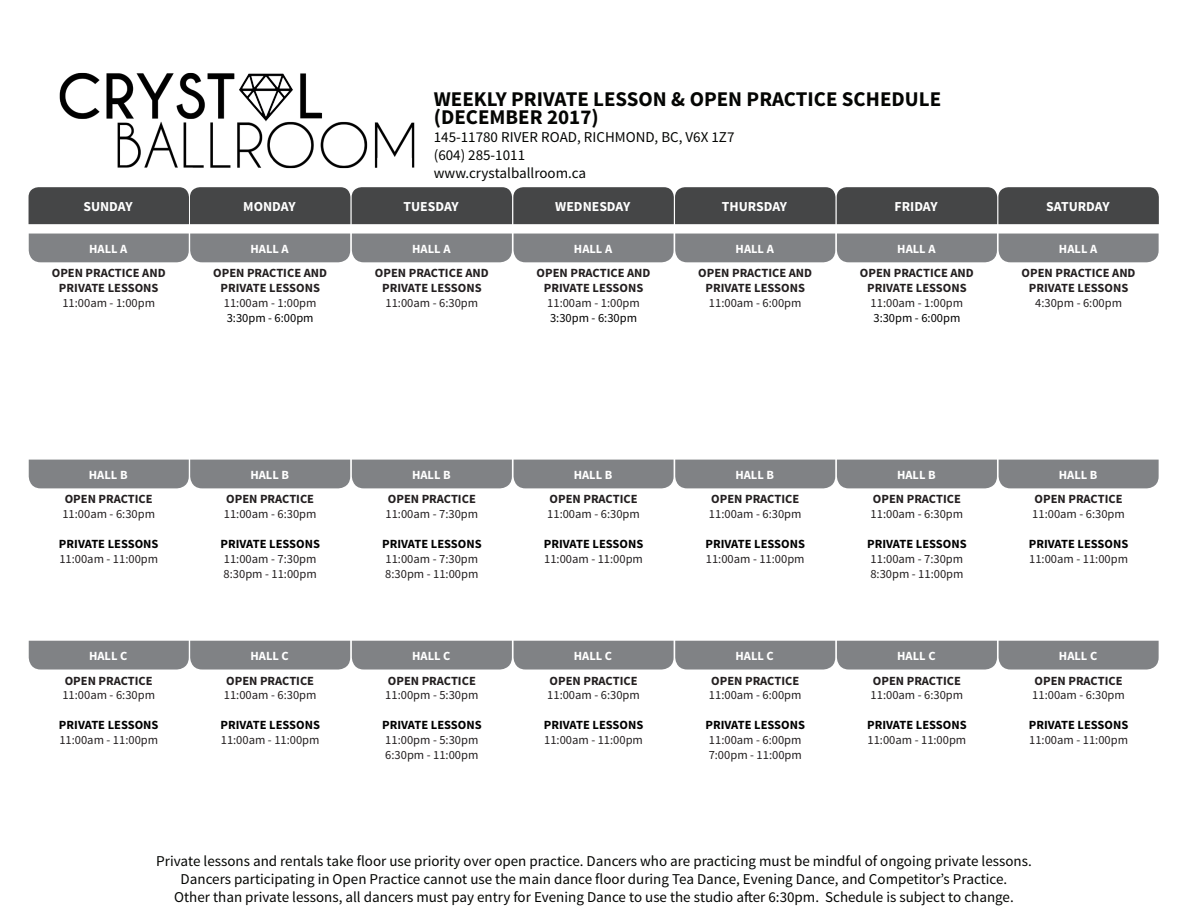
<style>
.page{position:relative;width:1188px;height:918px;background:#fff}
.page>*{position:absolute;margin:0;border:0;box-sizing:border-box;transform-origin:0 0}
.t1{font:700 21px "Source Sans Pro";color:#040503}
.t2{font:15px "Source Sans Pro";color:#040503}
.t3{font:700 13.8px "Source Sans Pro";color:#fff}
.t4{font:12.45px "Source Sans Pro";color:#231f20}
.t5{font:700 12.45px/15px "Source Sans Pro";color:#231f20;text-align:center}
.t6{font:700 12.45px "Source Sans Pro";color:#000}
.t7{font:700 12.45px "Source Sans Pro";color:#fff}
.t8{font:12.45px "Source Sans Pro";color:#000}
</style>
<div class="page">
<svg style="left:29px;top:233px;width:160px;height:408px"></svg>
<svg style="left:837px;top:233px;width:160px;height:408px"></svg>
<svg style="left:998px;top:233px;width:161px;height:408px"></svg>
<div style="left:29px;top:187px;width:1130px;height:37px;background:#454647"></div>
<div style="left:29px;top:234px;width:1130px;height:28px;background:#808285"></div>
<div style="left:29px;top:460px;width:1130px;height:28px;background:#808285"></div>
<div style="left:29px;top:641px;width:1130px;height:29px;background:#808285"></div>
<img style="left:59px;top:72px;width:356px;height:97px">
<p class="t3" style="left:83px;top:197px;width:51px">SUNDAY</p>
<p class="t7" style="left:89px;top:240px;width:40px">HALL A</p>
<p class="t5" style="left:52px;top:266px;width:115px">OPEN PRACTICE AND<br>PRIVATE LESSONS</p>
<p class="t4" style="left:62px;top:295px;width:94px">11:00am - 1:00pm</p>
<p class="t3" style="left:243px;top:197px;width:54px">MONDAY</p>
<p class="t7" style="left:251px;top:240px;width:40px">HALL A</p>
<p class="t5" style="left:213px;top:266px;width:115px">OPEN PRACTICE AND<br>PRIVATE LESSONS</p>
<p class="t4" style="left:224px;top:295px;width:94px">11:00am - 1:00pm</p>
<p class="t8" style="left:227px;top:310px;width:88px">3:30pm - 6:00pm</p>
<p class="t1" style="left:434px;top:85px;width:509px">WEEKLY PRIVATE LESSON &amp; OPEN PRACTICE SCHEDULE</p>
<p class="t1" style="left:434px;top:103px;width:166px">(DECEMBER 2017)</p>
<p class="t2" style="left:434px;top:127px;width:302px">145-11780 RIVER ROAD, RICHMOND, BC, V6X 1Z7</p>
<p class="t2" style="left:434px;top:145px;width:93px">(604) 285-1011</p>
<p class="t2" style="left:434px;top:163px;width:154px">www.crystalballroom.ca</p>
<p class="t3" style="left:403px;top:197px;width:57px">TUESDAY</p>
<p class="t7" style="left:412px;top:240px;width:40px">HALL A</p>
<p class="t5" style="left:375px;top:266px;width:115px">OPEN PRACTICE AND<br>PRIVATE LESSONS</p>
<p class="t4" style="left:386px;top:295px;width:94px">11:00am - 6:30pm</p>
<p class="t3" style="left:555px;top:197px;width:77px">WEDNESDAY</p>
<p class="t7" style="left:574px;top:240px;width:40px">HALL A</p>
<p class="t5" style="left:537px;top:266px;width:115px">OPEN PRACTICE AND<br>PRIVATE LESSONS</p>
<p class="t4" style="left:547px;top:295px;width:94px">11:00am - 1:00pm</p>
<p class="t8" style="left:550px;top:310px;width:88px">3:30pm - 6:30pm</p>
<p class="t3" style="left:722px;top:197px;width:67px">THURSDAY</p>
<p class="t7" style="left:736px;top:240px;width:40px">HALL A</p>
<p class="t5" style="left:698px;top:266px;width:115px">OPEN PRACTICE AND<br>PRIVATE LESSONS</p>
<p class="t4" style="left:709px;top:295px;width:94px">11:00am - 6:00pm</p>
<p class="t3" style="left:895px;top:197px;width:45px">FRIDAY</p>
<p class="t7" style="left:897px;top:240px;width:40px">HALL A</p>
<p class="t5" style="left:860px;top:266px;width:115px">OPEN PRACTICE AND<br>PRIVATE LESSONS</p>
<p class="t4" style="left:871px;top:295px;width:94px">11:00am - 1:00pm</p>
<p class="t8" style="left:873px;top:310px;width:88px">3:30pm - 6:00pm</p>
<p class="t3" style="left:1046px;top:197px;width:65px">SATURDAY</p>
<p class="t7" style="left:1059px;top:240px;width:40px">HALL A</p>
<p class="t5" style="left:1022px;top:266px;width:115px">OPEN PRACTICE AND<br>PRIVATE LESSONS</p>
<p class="t4" style="left:1035px;top:295px;width:88px">4:30pm - 6:00pm</p>
<p class="t7" style="left:89px;top:467px;width:40px">HALL B</p>
<p class="t5" style="left:65px;top:492px;width:89px">OPEN PRACTICE</p>
<p class="t4" style="left:62px;top:507px;width:94px">11:00am - 6:30pm</p>
<p class="t6" style="left:59px;top:536px;width:101px">PRIVATE LESSONS</p>
<p class="t4" style="left:59px;top:551px;width:100px">11:00am - 11:00pm</p>
<p class="t7" style="left:89px;top:648px;width:40px">HALL C</p>
<p class="t5" style="left:65px;top:673px;width:89px">OPEN PRACTICE</p>
<p class="t4" style="left:62px;top:688px;width:94px">11:00am - 6:30pm</p>
<p class="t6" style="left:59px;top:717px;width:101px">PRIVATE LESSONS</p>
<p class="t4" style="left:59px;top:733px;width:100px">11:00am - 11:00pm</p>
<p class="t7" style="left:250px;top:467px;width:40px">HALL B</p>
<p class="t5" style="left:226px;top:492px;width:89px">OPEN PRACTICE</p>
<p class="t4" style="left:224px;top:507px;width:94px">11:00am - 6:30pm</p>
<p class="t6" style="left:220px;top:536px;width:101px">PRIVATE LESSONS</p>
<p class="t4" style="left:224px;top:551px;width:94px">11:00am - 7:30pm</p>
<p class="t4" style="left:224px;top:566px;width:95px">8:30pm - 11:00pm</p>
<p class="t7" style="left:251px;top:648px;width:40px">HALL C</p>
<p class="t5" style="left:226px;top:673px;width:89px">OPEN PRACTICE</p>
<p class="t4" style="left:224px;top:688px;width:94px">11:00am - 6:30pm</p>
<p class="t6" style="left:220px;top:717px;width:101px">PRIVATE LESSONS</p>
<p class="t4" style="left:221px;top:733px;width:100px">11:00am - 11:00pm</p>
<p class="t7" style="left:412px;top:467px;width:40px">HALL B</p>
<p class="t5" style="left:388px;top:492px;width:89px">OPEN PRACTICE</p>
<p class="t4" style="left:386px;top:507px;width:94px">11:00am - 7:30pm</p>
<p class="t6" style="left:382px;top:536px;width:101px">PRIVATE LESSONS</p>
<p class="t4" style="left:386px;top:551px;width:94px">11:00am - 7:30pm</p>
<p class="t4" style="left:385px;top:566px;width:95px">8:30pm - 11:00pm</p>
<p class="t7" style="left:412px;top:648px;width:40px">HALL C</p>
<p class="t5" style="left:388px;top:673px;width:89px">OPEN PRACTICE</p>
<p class="t4" style="left:385px;top:688px;width:95px">11:00pm - 5:30pm</p>
<p class="t6" style="left:382px;top:717px;width:101px">PRIVATE LESSONS</p>
<p class="t4" style="left:385px;top:733px;width:95px">11:00pm - 5:30pm</p>
<p class="t4" style="left:385px;top:748px;width:95px">6:30pm - 11:00pm</p>
<p class="t7" style="left:574px;top:467px;width:40px">HALL B</p>
<p class="t5" style="left:550px;top:492px;width:89px">OPEN PRACTICE</p>
<p class="t4" style="left:547px;top:507px;width:94px">11:00am - 6:30pm</p>
<p class="t6" style="left:544px;top:536px;width:101px">PRIVATE LESSONS</p>
<p class="t4" style="left:544px;top:551px;width:100px">11:00am - 11:00pm</p>
<p class="t7" style="left:574px;top:648px;width:40px">HALL C</p>
<p class="t5" style="left:550px;top:673px;width:89px">OPEN PRACTICE</p>
<p class="t4" style="left:547px;top:688px;width:94px">11:00am - 6:30pm</p>
<p class="t6" style="left:544px;top:717px;width:101px">PRIVATE LESSONS</p>
<p class="t4" style="left:544px;top:733px;width:100px">11:00am - 11:00pm</p>
<p class="t7" style="left:735px;top:467px;width:40px">HALL B</p>
<p class="t5" style="left:711px;top:492px;width:89px">OPEN PRACTICE</p>
<p class="t4" style="left:709px;top:507px;width:94px">11:00am - 6:30pm</p>
<p class="t6" style="left:705px;top:536px;width:101px">PRIVATE LESSONS</p>
<p class="t4" style="left:706px;top:551px;width:100px">11:00am - 11:00pm</p>
<p class="t7" style="left:736px;top:648px;width:40px">HALL C</p>
<p class="t5" style="left:711px;top:673px;width:89px">OPEN PRACTICE</p>
<p class="t4" style="left:709px;top:688px;width:94px">11:00am - 6:00pm</p>
<p class="t6" style="left:705px;top:717px;width:101px">PRIVATE LESSONS</p>
<p class="t4" style="left:709px;top:733px;width:94px">11:00am - 6:00pm</p>
<p class="t4" style="left:709px;top:748px;width:95px">7:00pm - 11:00pm</p>
<p class="t7" style="left:897px;top:467px;width:40px">HALL B</p>
<p class="t5" style="left:873px;top:492px;width:89px">OPEN PRACTICE</p>
<p class="t4" style="left:871px;top:507px;width:94px">11:00am - 6:30pm</p>
<p class="t6" style="left:867px;top:536px;width:101px">PRIVATE LESSONS</p>
<p class="t4" style="left:871px;top:551px;width:94px">11:00am - 7:30pm</p>
<p class="t4" style="left:870px;top:566px;width:95px">8:30pm - 11:00pm</p>
<p class="t7" style="left:897px;top:648px;width:40px">HALL C</p>
<p class="t5" style="left:873px;top:673px;width:89px">OPEN PRACTICE</p>
<p class="t4" style="left:871px;top:688px;width:94px">11:00am - 6:30pm</p>
<p class="t6" style="left:867px;top:717px;width:101px">PRIVATE LESSONS</p>
<p class="t4" style="left:868px;top:733px;width:100px">11:00am - 11:00pm</p>
<p class="t7" style="left:1059px;top:467px;width:40px">HALL B</p>
<p class="t5" style="left:1035px;top:492px;width:89px">OPEN PRACTICE</p>
<p class="t4" style="left:1032px;top:507px;width:94px">11:00am - 6:30pm</p>
<p class="t6" style="left:1029px;top:536px;width:101px">PRIVATE LESSONS</p>
<p class="t4" style="left:1029px;top:551px;width:100px">11:00am - 11:00pm</p>
<p class="t7" style="left:1059px;top:648px;width:40px">HALL C</p>
<p class="t5" style="left:1035px;top:673px;width:89px">OPEN PRACTICE</p>
<p class="t4" style="left:1032px;top:688px;width:94px">11:00am - 6:30pm</p>
<p class="t6" style="left:1029px;top:717px;width:101px">PRIVATE LESSONS</p>
<p class="t4" style="left:1029px;top:733px;width:100px">11:00am - 11:00pm</p>
<p class="t2" style="left:156px;top:851px;width:877px">Private lessons and rentals take floor use priority over open practice. Dancers who are practicing must be mindful of ongoing private lessons.</p>
<p class="t2" style="left:181px;top:869px;width:828px">Dancers participating in Open Practice cannot use the main dance floor during Tea Dance, Evening Dance, and Competitor’s Practice.</p>
<p class="t2" style="left:174px;top:887px;width:841px">Other than private lessons, all dancers must pay entry for Evening Dance to use the studio after 6:30pm. Schedule is subject to change.</p>
</div>
